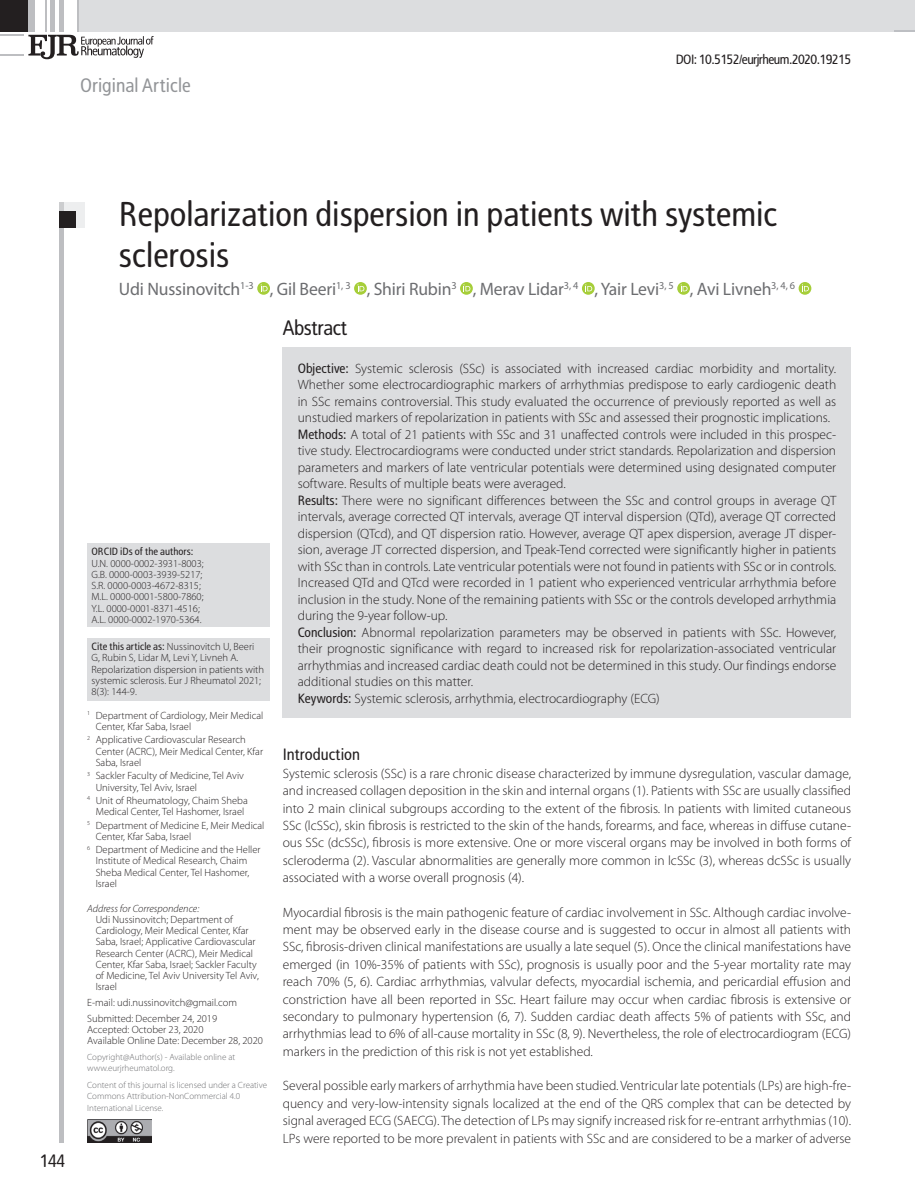
<style>
.page{position:relative;width:915px;height:1191px;background:#fff}
.page>*{position:absolute;margin:0;border:0;box-sizing:border-box;transform-origin:0 0}
.t1{font:34.5px/41.4px "Rotokas";color:#231f20}
.t2{font:21px "Rotokas";letter-spacing:-.02em;color:#231f20}
.t3{font:19.5px "Rotokas";color:#939598}
.t4{font:18px "Myriad Pro";letter-spacing:-.01em;color:#6c6d70}
.t5{font:18px "Rotokas";color:#231f20}
.t6{font:16.5px "Rotokas";color:#231f20}
.t7{font:300 13.5px/16.5px "Myriad Pro";color:#231f20;text-align:justify}
.t8{font:13.5px "Rotokas";letter-spacing:-.04em;color:#231f20}
.t9{font:300 10.5px/11.2px "Myriad Pro";color:#231f20}
.t10{font:300 9px/11.2px "Myriad Pro";color:#6c6d70}
.s1{font-family:"Rotokas";font-weight:400}
.s2{font-style:italic}
</style>
<div class="page">
<div style="left:78px;top:0;width:836px;height:31px;background:#dcdddf"></div>
<hr style="left:78px;top:0;width:1px;height:31px;background:#bdbec1">
<div style="left:0;top:0;width:31px;height:31px;background:#231f20"></div>
<div style="left:28px;top:0;width:7px;height:31px;background:#bdbec1"></div>
<hr style="left:45px;top:0;width:2px;height:31px;background:#bdbec1">
<div style="left:50px;top:0;width:5px;height:31px;background:#bdbec1"></div>
<div style="left:59px;top:0;width:5px;height:31px;background:#bdbec1"></div>
<svg style="left:0;top:35px;width:154px;height:24px"></svg>
<svg style="left:257px;top:282px;width:13px;height:13px"></svg>
<svg style="left:260px;top:284px;width:7px;height:7px"></svg>
<svg style="left:354px;top:282px;width:13px;height:13px"></svg>
<svg style="left:357px;top:284px;width:7px;height:7px"></svg>
<svg style="left:460px;top:282px;width:12px;height:13px"></svg>
<svg style="left:463px;top:284px;width:7px;height:7px"></svg>
<svg style="left:581px;top:282px;width:13px;height:13px"></svg>
<svg style="left:585px;top:284px;width:7px;height:7px"></svg>
<svg style="left:677px;top:282px;width:12px;height:13px"></svg>
<svg style="left:680px;top:284px;width:7px;height:7px"></svg>
<svg style="left:798px;top:282px;width:13px;height:13px"></svg>
<svg style="left:801px;top:284px;width:7px;height:7px"></svg>
<div style="left:59px;top:202px;width:5px;height:940px;background:#bdbec1"></div>
<svg style="left:59px;top:202px;width:26px;height:26px"></svg>
<div style="left:59px;top:211px;width:17px;height:17px;background:#231f20"></div>
<div style="left:283px;top:348px;width:567px;height:369px;background:#dcdddf"></div>
<div style="left:87px;top:638px;width:182px;height:62px;background:#dcdddf"></div>
<div style="left:87px;top:543px;width:182px;height:84px;background:#dcdddf"></div>
<img style="left:87px;top:1119px;width:65px;height:23px">
<svg style="left:894px;top:30px;width:20px;height:1px"></svg>
<p class="t3" style="left:80px;top:73px;width:112px">Original Article</p>
<p class="t8" style="left:675px;top:51px;width:177px">DOI: 10.5152/eurjrheum.2020.19215</p>
<p class="t5" style="left:39px;top:1149px;width:27px">144</p>
<p class="t1" style="left:119px;top:192px;width:660px">Repolarization dispersion in patients with systemic sclerosis</p>
<p class="t4" style="left:119px;top:278px;width:677px">Udi Nussinovitch<sup>1-3</sup> , Gil Beeri<sup>1,</sup> <sup>3</sup> , Shiri Rubin<sup>3</sup> , Merav Lidar<sup>3,</sup> <sup>4</sup> , Yair Levi<sup>3,</sup> <sup>5</sup> , Avi Livneh<sup>3,</sup> <sup>4,</sup> <sup>6</sup></p>
<p class="t9" style="left:91px;top:546px;width:114px"><span class="s1">ORCID iDs of the authors:<br></span>U.N. 0000-0002-3931-8003;<br>G.B. 0000-0003-3939-5217;<br>S.R. 0000-0003-4672-8315;<br>M.L. 0000-0001-5800-7860;<br>Y.L. 0000-0001-8371-4516;<br>A.L. 0000-0002-1970-5364.</p>
<p class="t9" style="left:91px;top:641px;width:174px"><span class="s1">Cite this article as:</span> Nussinovitch U, Beeri G, Rubin S, Lidar M, Levi Y, Livneh A.<br>Repolarization dispersion in patients with systemic sclerosis. Eur J Rheumatol 2021; 8(3): 144-9.</p>
<p class="t9" style="left:96px;top:709px;width:169px;text-indent:-8px"><sup>1</sup> Department of Cardiology, Meir Medical<br>Center, Kfar Saba, Israel</p>
<p class="t9" style="left:96px;top:734px;width:169px;text-indent:-8px"><sup>2</sup> Applicative Cardiovascular Research<br>Center (ACRC), Meir Medical Center, Kfar<br>Saba, Israel</p>
<p class="t9" style="left:96px;top:770px;width:150px;text-indent:-8px"><sup>3</sup> Sackler Faculty of Medicine, Tel Aviv<br>University, Tel Aviv, Israel</p>
<p class="t9" style="left:87px;top:794px;width:162px;text-align:center"><sup>4</sup> Unit of Rheumatology, Chaim Sheba<br>Medical Center, Tel Hashomer, Israel</p>
<p class="t9" style="left:96px;top:819px;width:170px;text-indent:-8px"><sup>5</sup> Department of Medicine E, Meir Medical<br>Center, Kfar Saba, Israel</p>
<p class="t9" style="left:96px;top:844px;width:166px;text-indent:-8px"><sup>6</sup> Department of Medicine and the Heller<br>Institute of Medical Research, Chaim<br>Sheba Medical Center, Tel Hashomer,<br>Israel</p>
<p class="t9" style="left:96px;top:902px;width:164px;text-indent:-9px"><span class="s2">Address for Correspondence:<br></span>Udi Nussinovitch; Department of Cardiology, Meir Medical Center, Kfar Saba, Israel; Applicative Cardiovascular Research Center (ACRC), Meir Medical Center, Kfar Saba, Israel; Sackler Faculty of Medicine, Tel Aviv University Tel Aviv, Israel</p>
<p class="t9" style="left:87px;top:994px;width:151px;line-height:15.8px">E-mail: udi.nussinovitch@gmail.com<br>Submitted: December 24, 2019</p>
<p class="t9" style="left:87px;top:1023px;width:177px">Accepted: October 23, 2020<br>Available Online Date: December 28, 2020</p>
<p class="t10" style="left:87px;top:1051px;width:149px">Copyright@Author(s) - Available online at www.eurjrheumatol.org.</p>
<p class="t10" style="left:87px;top:1079px;width:181px">Content of this journal is licensed under a Creative<br>Commons Attribution-NonCommercial 4.0<br>International License.</p>
<p class="t2" style="left:283px;top:315px;width:66px">Abstract</p>
<p class="t7" style="left:297px;top:360px;width:540px;text-align:left"><span class="s1">Objective:</span> Systemic sclerosis (SSc) is associated with increased cardiac morbidity and mortality.<br>Whether some electrocardiographic markers of arrhythmias predispose to early cardiogenic death in SSc remains controversial. This study evaluated the occurrence of previously reported as well as unstudied markers of repolarization in patients with SSc and assessed their prognostic implications.<br><span class="s1">Methods:</span> A total of 21 patients with SSc and 31 unaffected controls were included in this prospec&shy;tive study. Electrocardiograms were conducted under strict standards. Repolarization and dispersion parameters and markers of late ventricular potentials were determined using designated computer software. Results of multiple beats were averaged.<br><span class="s1">Results:</span> There were no significant differences between the SSc and control groups in average QT intervals, average corrected QT intervals, average QT interval dispersion (QTd), average QT corrected dispersion (QTcd), and QT dispersion ratio. However, average QT apex dispersion, average JT disper&shy;sion, average JT corrected dispersion, and Tpeak-Tend corrected were significantly higher in patients with SSc than in controls. Late ventricular potentials were not found in patients with SSc or in controls.<br>Increased QTd and QTcd were recorded in 1 patient who experienced ventricular arrhythmia before inclusion in the study. None of the remaining patients with SSc or the controls developed arrhythmia during the 9-year follow-up.<br><span class="s1">Conclusion:</span> Abnormal repolarization parameters may be observed in patients with SSc. However, their prognostic significance with regard to increased risk for repolarization-associated ventricular arrhythmias and increased cardiac death could not be determined in this study. Our findings endorse additional studies on this matter.<br><span class="s1">Keywords:</span> Systemic sclerosis, arrhythmia, electrocardiography (ECG)</p>
<p class="t6" style="left:283px;top:744px;width:79px">Introduction</p>
<p class="t7" style="left:283px;top:764px;width:569px;line-height:17.4px">Systemic sclerosis (SSc) is a rare chronic disease characterized by immune dysregulation, vascular damage, and increased collagen deposition in the skin and internal organs (1). Patients with SSc are usually classified into 2 main clinical subgroups according to the extent of the fibrosis. In patients with limited cutaneous SSc (lcSSc), skin fibrosis is restricted to the skin of the hands, forearms, and face, whereas in diffuse cutane&shy;ous SSc (dcSSc), fibrosis is more extensive. One or more visceral organs may be involved in both forms of scleroderma (2). Vascular abnormalities are generally more common in lcSSc (3), whereas dcSSc is usually associated with a worse overall prognosis (4).</p>
<p class="t7" style="left:283px;top:903px;width:569px;line-height:17.4px">Myocardial fibrosis is the main pathogenic feature of cardiac involvement in SSc. Although cardiac involve&shy;ment may be observed early in the disease course and is suggested to occur in almost all patients with SSc, fibrosis-driven clinical manifestations are usually a late sequel (5). Once the clinical manifestations have emerged (in 10%-35% of patients with SSc), prognosis is usually poor and the 5-year mortality rate may reach 70% (5, 6). Cardiac arrhythmias, valvular defects, myocardial ischemia, and pericardial effusion and constriction have all been reported in SSc. Heart failure may occur when cardiac fibrosis is extensive or secondary to pulmonary hypertension (6, 7). Sudden cardiac death affects 5% of patients with SSc, and arrhythmias lead to 6% of all-cause mortality in SSc (8, 9). Nevertheless, the role of electrocardiogram (ECG) markers in the prediction of this risk is not yet established.</p>
<p class="t7" style="left:283px;top:1077px;width:569px;line-height:17.4px">Several possible early markers of arrhythmia have been studied. Ventricular late potentials (LPs) are high-fre&shy;quency and very-low-intensity signals localized at the end of the QRS complex that can be detected by signal averaged ECG (SAECG). The detection of LPs may signify increased risk for re-entrant arrhythmias (10).<br>LPs were reported to be more prevalent in patients with SSc and are considered to be a marker of adverse</p>
</div>
